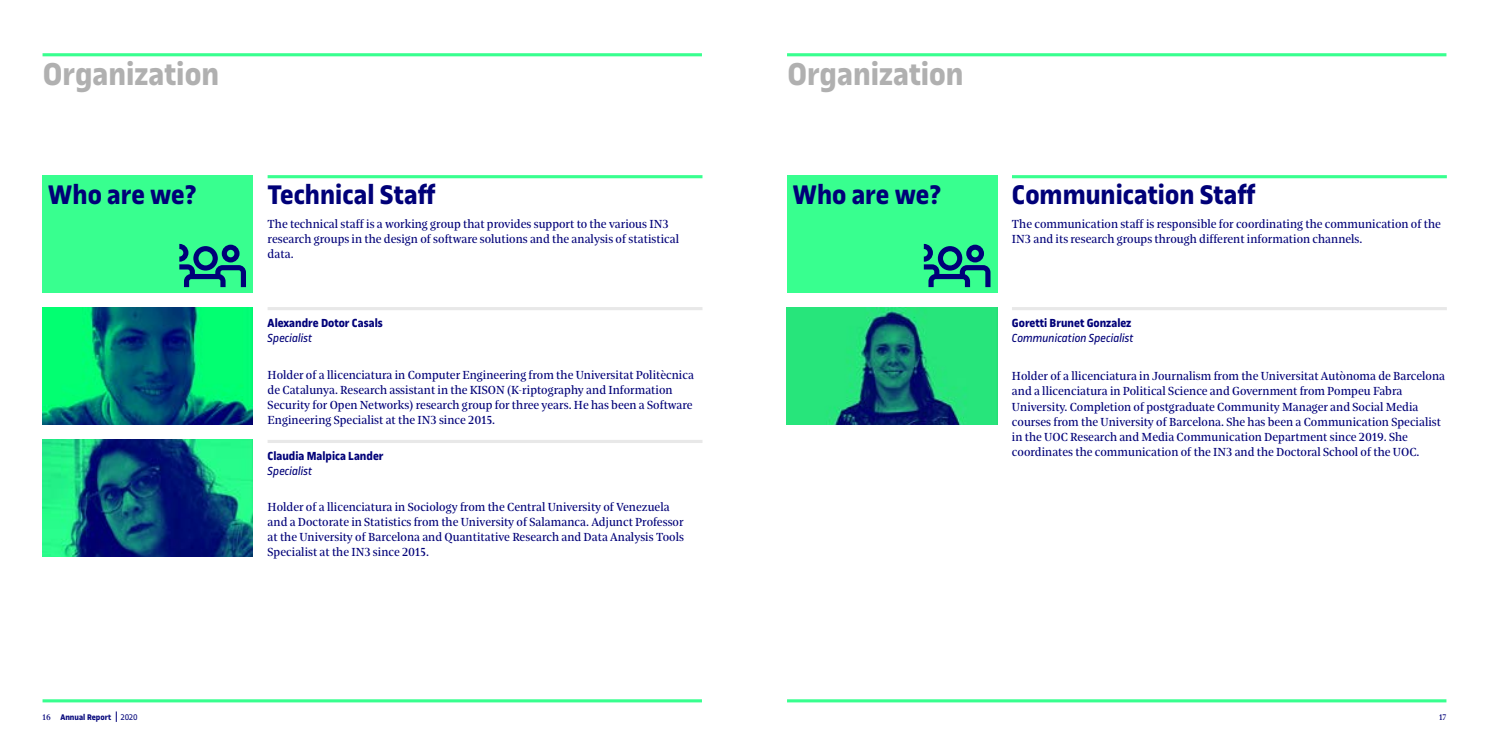
<style>
.page{position:relative;width:1489px;height:745px;background:#fff}
.page>*{position:absolute;margin:0;border:0;box-sizing:border-box;transform-origin:0 0}
.t1{font:700 33.75px "UOC Sans";color:#b0b0b0}
.t2{font:700 28.75px "UOC Sans";color:#000078}
.t3{font:12.5px/15px "UOC Serif";color:#000078}
.t4{font:700 12.5px "UOC Sans";color:#000078}
.t5{font:italic 12.5px "UOC Sans";color:#000078}
.t6{font:700 8.75px "UOC Sans";color:#080a7d}
.t7{font:8.75px "UOC Serif";color:#000078}
.s1{font-family:"UOC Serif";font-weight:400;color:#000078}
.s2{font-weight:400}
</style>
<div class="page">
<hr style="left:43px;top:53px;width:659px;height:3px;background:#38ff8f">
<hr style="left:787px;top:53px;width:659px;height:3px;background:#38ff8f">
<svg style="left:43px;top:699px;width:659px;height:3px;fill:#38ff8f"></svg>
<svg style="left:787px;top:699px;width:659px;height:3px;fill:#38ff8f"></svg>
<div style="left:43px;top:175px;width:210px;height:117px;background:#38ff8f"></div>
<hr style="left:267px;top:307px;width:435px;height:3px;background:#e8e8e8">
<hr style="left:267px;top:439px;width:435px;height:3px;background:#e8e8e8">
<hr style="left:267px;top:175px;width:435px;height:3px;background:#38ff8f">
<svg style="left:179px;top:244px;width:67px;height:43px"></svg>
<img style="left:43px;top:307px;width:210px;height:117px">
<img style="left:42px;top:439px;width:211px;height:117px">
<div style="left:787px;top:175px;width:210px;height:117px;background:#38ff8f"></div>
<hr style="left:1011px;top:307px;width:435px;height:3px;background:#e8e8e8">
<hr style="left:1011px;top:175px;width:435px;height:3px;background:#38ff8f">
<svg style="left:923px;top:244px;width:67px;height:43px"></svg>
<img style="left:786px;top:307px;width:211px;height:117px">
<h1 class="t1" style="left:43px;top:55px;width:178px">Organization</h1>
<h2 class="t2" style="left:48px;top:178px;width:151px">Who are we?</h2>
<h2 class="t2" style="left:267px;top:178px;width:169px">Technical Staff</h2>
<p class="t3" style="left:267px;top:216px;width:413px">The technical staff is a working group that provides support to the various IN3 research groups in the design of software solutions and the analysis of statistical data.</p>
<p class="t4" style="left:267px;top:316px;width:117px">Alexandre Dotor Casals</p>
<p class="t5" style="left:267px;top:331px;width:46px">Specialist</p>
<p class="t3" style="left:267px;top:367px;width:428px">Holder of a llicenciatura in Computer Engineering from the Universitat Politècnica de Catalunya. Research assistant in the KISON (K-riptography and Information Security for Open Networks) research group for three years. He has been a Software Engineering Specialist at the IN3 since 2015.</p>
<p class="t4" style="left:267px;top:448px;width:117px">Claudia Malpica Lander</p>
<p class="t5" style="left:267px;top:464px;width:46px">Specialist</p>
<p class="t3" style="left:267px;top:499px;width:418px">Holder of a llicenciatura in Sociology from the Central University of Venezuela and a Doctorate in Statistics from the University of Salamanca. Adjunct Professor at the University of Barcelona and Quantitative Research and Data Analysis Tools Specialist at the IN3 since 2015.</p>
<h1 class="t1" style="left:787px;top:55px;width:178px">Organization</h1>
<h2 class="t2" style="left:792px;top:178px;width:151px">Who are we?</h2>
<h2 class="t2" style="left:1011px;top:178px;width:245px">Communication Staff</h2>
<p class="t3" style="left:1011px;top:216px;width:430px">The communication staff is responsible for coordinating the communication of the<br>IN3 and its research groups through different information channels.</p>
<p class="t4" style="left:1011px;top:316px;width:121px">Goretti Brunet Gonzalez</p>
<p class="t5" style="left:1011px;top:331px;width:123px">Communication Specialist</p>
<p class="t3" style="left:1011px;top:369px;width:434px">Holder of a llicenciatura in Journalism from the Universitat Autònoma de Barcelona and a llicenciatura in Political Science and Government from Pompeu Fabra University. Completion of postgraduate Community Manager and Social Media courses from the University of Barcelona. She has been a Communication Specialist in the UOC Research and Media Communication Department since 2019. She coordinates the communication of the IN3 and the Doctoral School of the UOC.</p>
<p class="t6" style="left:43px;top:711px;width:97px"><span class="s1">16</span> Annual Report <span class="s2">2020</span></p>
<p class="t7" style="left:1438px;top:711px;width:9px">17</p>
</div>
